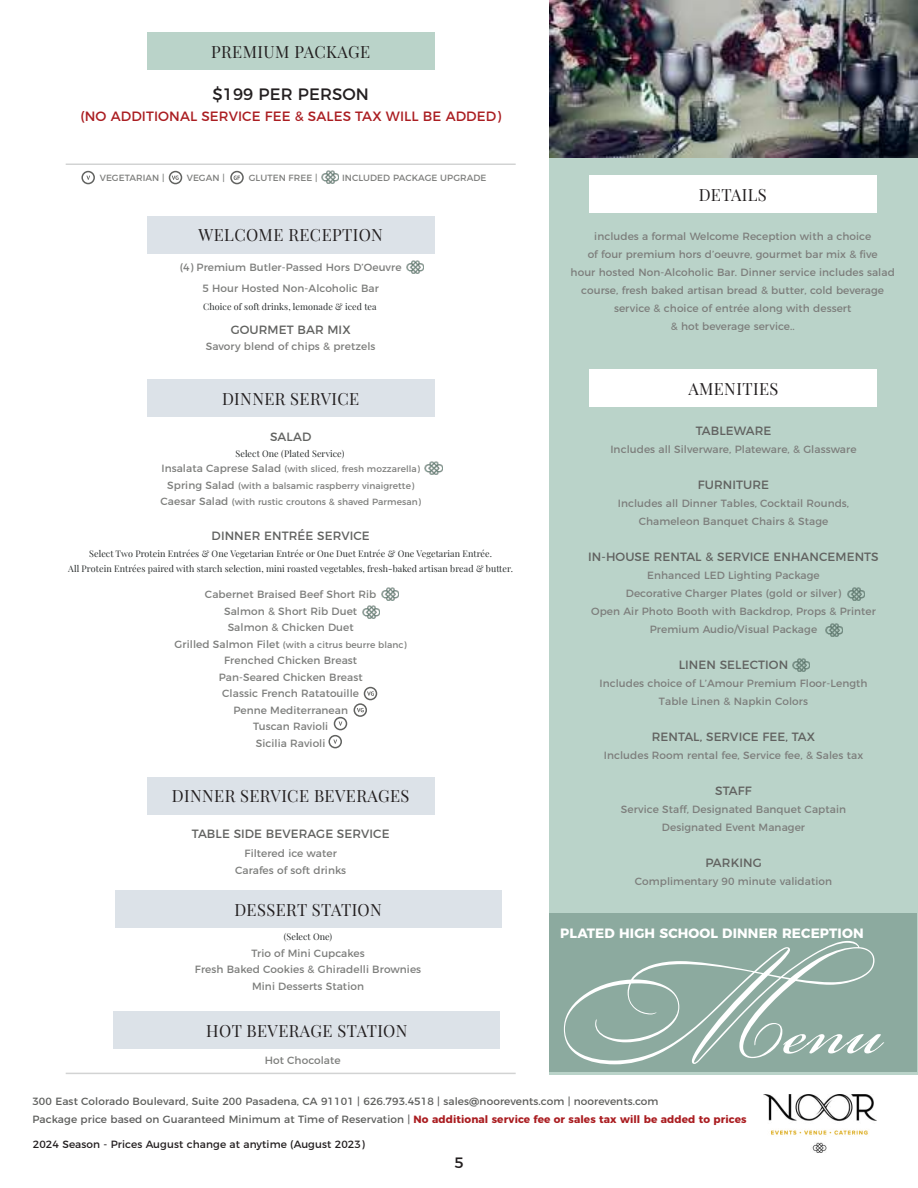
<style>
.page{position:relative;width:918px;height:1188px;background:#fff}
.page>*{position:absolute;margin:0;border:0;box-sizing:border-box;transform-origin:0 0}
.t1{font:16.5px "Playfair Display";letter-spacing:.025em;color:#231f20}
.t2{font:16.5px "Montserrat";letter-spacing:.005em;color:#231f20}
.t3{font:15px "Montserrat";color:#231f20}
.t4{font:13.5px "Montserrat";letter-spacing:.005em;color:#aa1d21}
.t5{font:700 13.5px "Montserrat";letter-spacing:.01em;color:#fff}
.t6{font:12px "Montserrat";letter-spacing:.005em;color:#616260}
.t7{font:10.5px/18px "Montserrat";letter-spacing:.005em;color:#7d7e7c;text-align:center}
.t8{font:10.5px/18px "Montserrat";letter-spacing:.01em;color:#5d5e5c}
.t9{font:10.5px "Montserrat";letter-spacing:.01em;color:#231f20}
.t10{font:9px/15px "Playfair Display";letter-spacing:.005em;color:#272b2b;text-align:center}
.t11{font:9px/16.5px "Montserrat";letter-spacing:.005em;color:#7d7e7c;text-align:center}
.s1{font-size:10.5px}
.s2{color:#5d5d5d}
.s3{font-weight:700;color:#aa1d21}
</style>
<div class="page">
<div style="left:328px;top:735px;width:14px;height:13px;border:2px solid #616260;border-radius:50%"></div>
<div style="left:364px;top:687px;width:13px;height:13px;border:2px solid #616260;border-radius:50%"></div>
<img style="left:321px;top:170px;width:18px;height:13px">
<div style="left:81px;top:171px;width:14px;height:13px;border:2px solid #616260;border-radius:50%"></div>
<div style="left:169px;top:171px;width:13px;height:13px;border:2px solid #616260;border-radius:50%"></div>
<div style="left:230px;top:171px;width:14px;height:13px;border:2px solid #616260;border-radius:50%"></div>
<svg style="left:234px;top:176px;width:6px;height:4px"></svg>
<svg style="left:172px;top:176px;width:7px;height:4px"></svg>
<img style="left:406px;top:261px;width:18px;height:13px">
<img style="left:381px;top:588px;width:17px;height:13px">
<img style="left:363px;top:605px;width:17px;height:13px">
<div style="left:147px;top:32px;width:288px;height:38px;background:#bad3c9"></div>
<div style="left:147px;top:216px;width:288px;height:38px;background:#dce2e8"></div>
<div style="left:147px;top:380px;width:288px;height:37px;background:#dce2e8"></div>
<div style="left:549px;top:0;width:369px;height:1074px;background:#bad3c9"></div>
<img style="left:549px;top:0;width:369px;height:158px">
<hr style="left:66px;top:164px;width:450px;height:1px;background:#4a4d4e">
<hr style="left:66px;top:1073px;width:450px;height:1px;background:#4a4d4e">
<img style="left:764px;top:1094px;width:113px;height:58px">
<div style="left:589px;top:176px;width:288px;height:37px;background:#fff"></div>
<img style="left:425px;top:462px;width:17px;height:13px">
<div style="left:550px;top:914px;width:367px;height:158px;background:#8caa9f"></div>
<svg style="left:564px;top:941px;width:320px;height:123px"></svg>
<div style="left:147px;top:777px;width:288px;height:37px;background:#dce2e8"></div>
<img style="left:792px;top:658px;width:17px;height:13px">
<div style="left:590px;top:369px;width:288px;height:38px;background:#fff"></div>
<img style="left:848px;top:587px;width:17px;height:13px">
<img style="left:825px;top:624px;width:17px;height:13px">
<div style="left:115px;top:890px;width:387px;height:38px;background:#dce2e8"></div>
<div style="left:113px;top:1011px;width:387px;height:38px;background:#dce2e8"></div>
<div style="left:334px;top:717px;width:13px;height:13px;border:2px solid #616260;border-radius:50%"></div>
<svg style="left:367px;top:691px;width:7px;height:5px"></svg>
<div style="left:354px;top:703px;width:13px;height:14px;border:2px solid #616260;border-radius:50%"></div>
<svg style="left:357px;top:708px;width:7px;height:4px"></svg>
<h1 class="t1" style="left:211px;top:39px;width:161px">PREMIUM PACKAGE</h1>
<h1 class="t2" style="left:212px;top:81px;width:158px">$199 PER PERSON</h1>
<p class="t4" style="left:80px;top:105px;width:422px">(NO ADDITIONAL SERVICE FEE &amp; SALES TAX WILL BE ADDED)</p>
<p class="t11" style="left:100px;top:169px;width:66px">VEGETARIAN |</p>
<p class="t11" style="left:187px;top:169px;width:40px">VEGAN |</p>
<p class="t11" style="left:249px;top:169px;width:70px">GLUTEN FREE |</p>
<p class="t11" style="left:342px;top:168px;width:146px">INCLUDED PACKAGE UPGRADE</p>
<h1 class="t1" style="left:198px;top:222px;width:186px">WELCOME RECEPTION</h1>
<p class="t7" style="left:180px;top:258px;width:223px">(4) Premium Butler-Passed Hors D’Oeuvre</p>
<p class="t7" style="left:202px;top:279px;width:178px">5 Hour Hosted Non-Alcoholic Bar</p>
<p class="t10" style="left:203px;top:298px;width:175px">Choice of soft drinks, lemonade &amp; iced tea</p>
<p class="t6" style="left:231px;top:320px;width:121px">GOURMET BAR MIX</p>
<p class="t7" style="left:206px;top:336px;width:171px">Savory blend of chips &amp; pretzels</p>
<h1 class="t1" style="left:222px;top:386px;width:139px">DINNER SERVICE</h1>
<p class="t6" style="left:270px;top:427px;width:43px">SALAD</p>
<p class="t11" style="left:161px;top:460px;width:262px"><span class="s1">Insalata Caprese Salad</span> (with sliced, fresh mozzarella)<br><span class="s1">Spring Salad</span> (with a balsamic raspberry vinaigrette)<br><span class="s1">Caesar Salad</span> (with rustic croutons &amp; shaved Parmesan)</p>
<p class="t10" style="left:236px;top:445px;width:110px">Select One (Plated Service)</p>
<p class="t6" style="left:212px;top:526px;width:160px">DINNER ENTRÉE SERVICE</p>
<p class="t10" style="left:68px;top:546px;width:446px">Select Two Protein Entrées &amp; One Vegetarian Entrée or One Duet Entrée &amp; One Vegetarian Entrée.<br>All Protein Entrées paired with starch selection, mini roasted vegetables, fresh-baked artisan bread &amp; butter.</p>
<p class="t7" style="left:205px;top:585px;width:173px;line-height:16.5px">Cabernet Braised Beef Short Rib<br>Salmon &amp; Short Rib Duet<br>Salmon &amp; Chicken Duet</p>
<p class="t11" style="left:175px;top:635px;width:234px"><span class="s1">Grilled Salmon Filet</span> (with a citrus beurre blanc)</p>
<p class="t7" style="left:219px;top:651px;width:145px;line-height:16.5px">Frenched Chicken Breast<br>Pan-Seared Chicken Breast<br>Classic French Ratatouille<br>Penne Mediterranean<br>Tuscan Ravioli<br>Sicilia Ravioli</p>
<h1 class="t1" style="left:172px;top:783px;width:239px">DINNER SERVICE BEVERAGES</h1>
<p class="t6" style="left:192px;top:824px;width:199px">TABLE SIDE BEVERAGE SERVICE</p>
<p class="t7" style="left:235px;top:844px;width:112px;line-height:16.5px">Filtered ice water<br>Carafes of soft drinks</p>
<h1 class="t1" style="left:234px;top:897px;width:149px">DESSERT STATION</h1>
<p class="t10" style="left:284px;top:929px;width:50px">(Select One)</p>
<p class="t7" style="left:195px;top:944px;width:228px;line-height:16.5px">Trio of Mini Cupcakes<br>Fresh Baked Cookies &amp; Ghiradelli Brownies<br>Mini Desserts Station</p>
<h1 class="t1" style="left:206px;top:1017px;width:203px">HOT BEVERAGE STATION</h1>
<p class="t7" style="left:265px;top:1051px;width:77px">Hot Chocolate</p>
<h1 class="t1" style="left:699px;top:182px;width:70px">DETAILS</h1>
<p class="t7" style="left:571px;top:226px;width:326px">includes a formal Welcome Reception with a choice<br>of four premium hors d’oeuvre, gourmet bar mix &amp; five<br>hour hosted Non-Alcoholic Bar. Dinner service includes salad course, fresh baked artisan bread &amp; butter, cold beverage service &amp; choice of entrée along with dessert<br>&amp; hot beverage service..</p>
<h1 class="t1" style="left:689px;top:375px;width:91px">AMENITIES</h1>
<p class="t6" style="left:696px;top:422px;width:77px">TABLEWARE</p>
<p class="t7" style="left:610px;top:440px;width:248px">Includes all Silverware, Plateware, &amp; Glassware</p>
<p class="t6" style="left:698px;top:476px;width:73px">FURNITURE</p>
<p class="t7" style="left:618px;top:494px;width:233px">Includes all Dinner Tables, Cocktail Rounds,<br>Chameleon Banquet Chairs &amp; Stage</p>
<p class="t6" style="left:588px;top:548px;width:292px">IN-HOUSE RENTAL &amp; SERVICE ENHANCEMENTS</p>
<p class="t7" style="left:591px;top:566px;width:286px">Enhanced LED Lighting Package<br>Decorative Charger Plates (gold or silver)<br>Open Air Photo Booth with Backdrop, Props &amp; Printer Premium Audio/Visual Package</p>
<p class="t6" style="left:679px;top:656px;width:111px">LINEN SELECTION</p>
<p class="t7" style="left:599px;top:674px;width:270px">Includes choice of L’Amour Premium Floor-Length<br>Table Linen &amp; Napkin Colors</p>
<p class="t6" style="left:652px;top:728px;width:165px">RENTAL, SERVICE FEE, TAX</p>
<p class="t7" style="left:604px;top:746px;width:261px">Includes Room rental fee, Service fee, &amp; Sales tax</p>
<p class="t6" style="left:715px;top:782px;width:38px">STAFF</p>
<p class="t7" style="left:621px;top:800px;width:227px">Service Staff, Designated Banquet Captain<br>Designated Event Manager</p>
<p class="t6" style="left:705px;top:854px;width:58px">PARKING</p>
<p class="t7" style="left:635px;top:872px;width:199px">Complimentary 90 minute validation</p>
<p class="t5" style="left:560px;top:922px;width:305px">PLATED HIGH SCHOOL DINNER RECEPTION</p>
<p class="t8" style="left:32px;top:1092px;width:716px">300 East Colorado Boulevard, Suite 200 Pasadena, CA 91101 | 626.793.4518 | sales@noorevents.com | noorevents.com<br>Package <span class="s2">price base</span>d on Guaranteed Minimum at Time of Reservation | <span class="s3">No additional service fee or sales tax will be added to prices</span></p>
<p class="t9" style="left:33px;top:1136px;width:333px">2024 Season - Prices August change at anytime (August 2023)</p>
<h2 class="t3" style="left:454px;top:1151px;width:11px">5</h2>
</div>
